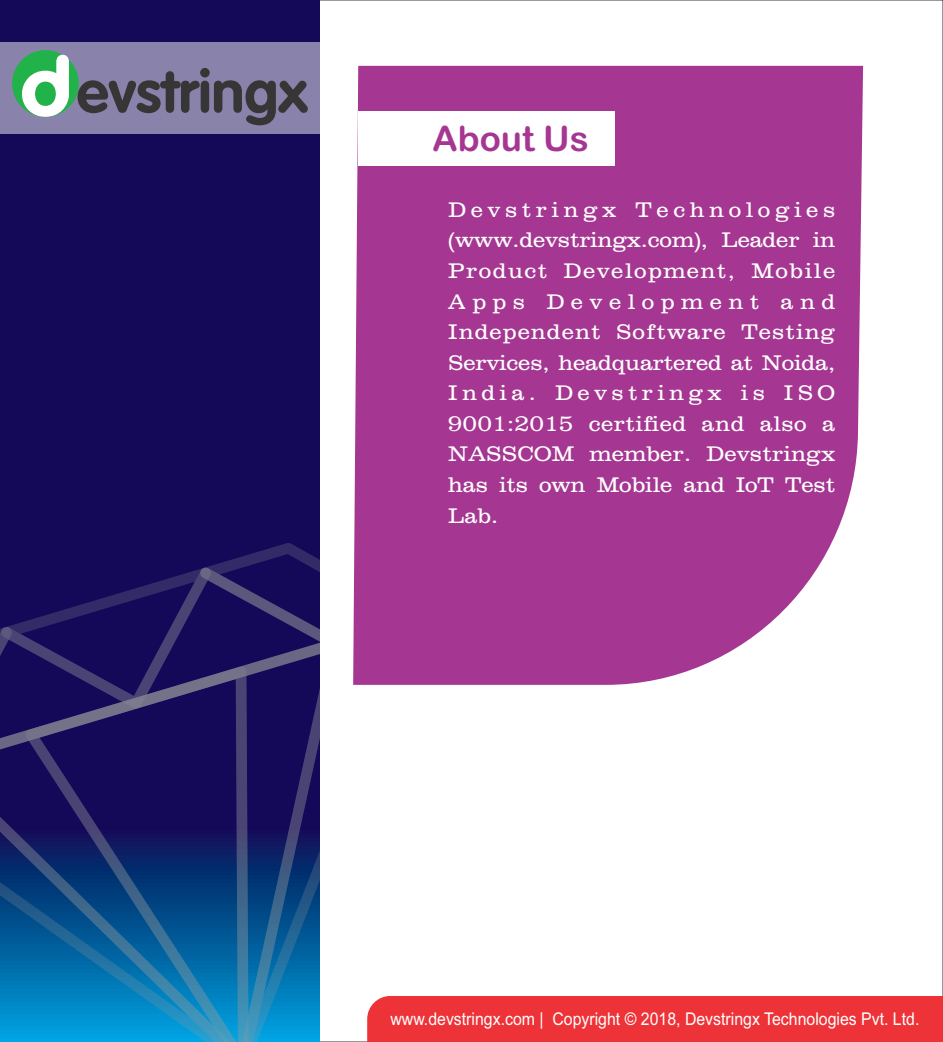
<style>
.page{position:relative;width:943px;height:1042px;background:#fff}
.page>*{position:absolute;margin:0;border:0;box-sizing:border-box;transform-origin:0 0}
.t1{font:35px "Arial Rounded MT Bold";color:#a53792}
.t2{font:21px/30.6px "Clarendon";letter-spacing:.01em;color:#fff;text-align:justify}
.t3{font:17.5px "Arial";color:#fff;scale:.9 1}
</style>
<div class="page">
<div style="left:367px;top:996px;width:576px;height:46px;background:#ee3338"></div>
<div style="left:353px;top:66px;width:510px;height:619px;background:#a53792"></div>
<div style="left:358px;top:111px;width:257px;height:55px;background:#fff"></div>
<div style="left:0;top:0;width:320px;height:1042px;background:#140858"></div>
<svg style="left:0;top:769px;width:320px;height:273px"></svg>
<svg style="left:25px;top:769px;width:224px;height:273px"></svg>
<svg style="left:0;top:543px;width:320px;height:226px"></svg>
<div style="left:0;top:42px;width:320px;height:92px;background:#8983ab"></div>
<div style="left:12px;top:50px;width:67px;height:67px;background:#21b249;border-radius:50%"></div>
<svg style="left:22px;top:55px;width:47px;height:62px"></svg>
<svg style="left:77px;top:68px;width:231px;height:57px"></svg>
<h1 class="t1" style="left:432px;top:126px;width:158px">About Us</h1>
<p class="t2" style="left:448px;top:196px;width:388px">Devstringx Technologies (www.devstringx.com), Leader in Product Development, Mobile Apps Development and Independent Software Testing Services, headquartered at Noida, India. Devstringx is ISO 9001:2015 certified and also a NASSCOM member. Devstringx has its own Mobile and IoT Test Lab.</p>
<p class="t3" style="left:390px;top:1012px;width:589px">www.devstringx.com | Copyright © 2018, Devstringx Technologies Pvt. Ltd.</p>
</div>
